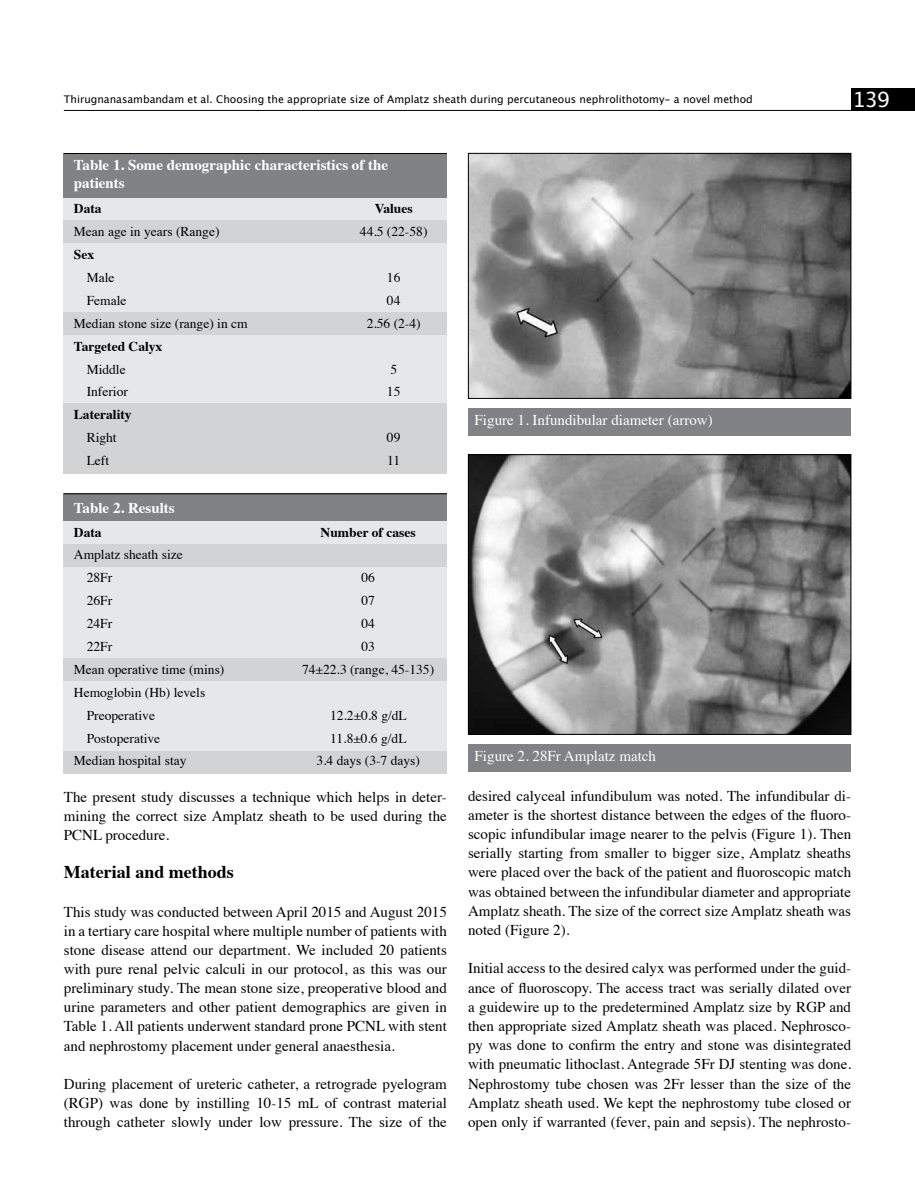
<style>
.page{position:relative;width:915px;height:1191px;background:#fff}
.page>*{position:absolute;margin:0;border:0;box-sizing:border-box;transform-origin:0 0}
.t1{font:21px "Lucida Grande";color:#fff}
.t2{font:700 18px "Times";color:#000}
.t3{font:15px/19.2px "Times";color:#000;text-align:justify}
.t4{font:700 15px/18px "Times";color:#fff}
.t5{font:15px "Times";color:#fff}
.t6{font:13.5px/23px "Times";color:#000}
.t7{font:700 13.5px "Times";color:#000}
.t8{font:10.5px "Lucida Grande";color:#000}
</style>
<div class="page">
<div style="left:64px;top:197px;width:382px;height:277px;background:#e6e7e8"></div>
<div style="left:64px;top:153px;width:382px;height:44px;background:#808285"></div>
<div style="left:64px;top:221px;width:382px;height:22px;background:#d1d3d4"></div>
<div style="left:64px;top:312px;width:382px;height:22px;background:#d1d3d4"></div>
<div style="left:64px;top:403px;width:382px;height:71px;background:#d1d3d4"></div>
<hr style="left:64px;top:153px;width:383px;height:1px;background:#000">
<div style="left:64px;top:520px;width:382px;height:253px;background:#e6e7e8"></div>
<div style="left:64px;top:493px;width:382px;height:27px;background:#808285"></div>
<div style="left:64px;top:544px;width:382px;height:22px;background:#d1d3d4"></div>
<div style="left:64px;top:658px;width:382px;height:22px;background:#d1d3d4"></div>
<div style="left:64px;top:750px;width:382px;height:23px;background:#d1d3d4"></div>
<hr style="left:64px;top:493px;width:383px;height:1px;background:#000">
<img style="left:470px;top:155px;width:378px;height:241px">
<div style="left:468px;top:153px;width:382px;height:245px;border:1px solid #000"></div>
<div style="left:468px;top:408px;width:382px;height:27px;background:#808285"></div>
<img style="left:470px;top:456px;width:378px;height:276px">
<div style="left:468px;top:454px;width:382px;height:280px;border:1px solid #000"></div>
<div style="left:468px;top:744px;width:382px;height:27px;background:#808285"></div>
<hr style="left:64px;top:110px;width:786px;height:1px;background:#000">
<div style="left:850px;top:88px;width:64px;height:23px;background:#000"></div>
<p class="t8" style="left:64px;top:94px;width:690px">Thirugnanasambandam et al. Choosing the appropriate size of Amplatz sheath during percutaneous nephrolithotomy- a novel method</p>
<h1 class="t1" style="left:852px;top:88px;width:39px">139</h1>
<p class="t4" style="left:74px;top:155px;width:315px">Table 1. Some demographic characteristics of the patients</p>
<p class="t7" style="left:74px;top:196px;width:29px">Data</p>
<p class="t7" style="left:374px;top:196px;width:39px">Values</p>
<p class="t6" style="left:74px;top:219px;width:147px">Mean age in years (Range)</p>
<p class="t6" style="left:360px;top:219px;width:69px">44.5 (22-58)</p>
<p class="t7" style="left:74px;top:242px;width:22px">Sex</p>
<p class="t6" style="left:87px;top:265px;width:29px">Male</p>
<p class="t6" style="left:387px;top:265px;width:15px">16</p>
<p class="t6" style="left:87px;top:288px;width:41px">Female</p>
<p class="t6" style="left:387px;top:288px;width:15px">04</p>
<p class="t6" style="left:74px;top:310px;width:175px">Median stone size (range) in cm</p>
<p class="t6" style="left:366px;top:310px;width:55px">2.56 (2-4)</p>
<p class="t7" style="left:74px;top:333px;width:90px">Targeted Calyx</p>
<p class="t6" style="left:87px;top:356px;width:41px">Middle</p>
<p class="t6" style="left:390px;top:356px;width:8px">5</p>
<p class="t6" style="left:87px;top:379px;width:43px">Inferior</p>
<p class="t6" style="left:387px;top:379px;width:15px">15</p>
<p class="t7" style="left:74px;top:402px;width:59px">Laterality</p>
<p class="t6" style="left:87px;top:425px;width:32px">Right</p>
<p class="t6" style="left:387px;top:425px;width:15px">09</p>
<p class="t6" style="left:87px;top:448px;width:24px">Left</p>
<p class="t6" style="left:387px;top:448px;width:15px">11</p>
<p class="t4" style="left:74px;top:497px;width:102px">Table 2. Results</p>
<p class="t7" style="left:74px;top:519px;width:29px">Data</p>
<p class="t7" style="left:320px;top:519px;width:96px">Number of cases</p>
<p class="t6" style="left:87px;top:542px;width:97px;text-indent:-13px">Amplatz sheath size<br>28Fr</p>
<p class="t6" style="left:361px;top:565px;width:15px">06</p>
<p class="t6" style="left:87px;top:588px;width:27px">26Fr</p>
<p class="t6" style="left:361px;top:588px;width:15px">07</p>
<p class="t6" style="left:87px;top:611px;width:27px">24Fr</p>
<p class="t6" style="left:361px;top:611px;width:15px">04</p>
<p class="t6" style="left:87px;top:634px;width:27px">22Fr</p>
<p class="t6" style="left:361px;top:634px;width:15px">03</p>
<p class="t6" style="left:74px;top:657px;width:152px">Mean operative time (mins)</p>
<p class="t6" style="left:302px;top:657px;width:133px">74±22.3 (range, 45-135)</p>
<p class="t6" style="left:87px;top:679px;width:120px;text-indent:-13px">Hemoglobin (Hb) levels<br>Preoperative</p>
<p class="t6" style="left:330px;top:702px;width:78px">12.2±0.8 g/dL</p>
<p class="t6" style="left:87px;top:725px;width:75px">Postoperative</p>
<p class="t6" style="left:330px;top:725px;width:78px">11.8±0.6 g/dL</p>
<p class="t6" style="left:74px;top:748px;width:114px">Median hospital stay</p>
<p class="t6" style="left:316px;top:748px;width:105px">3.4 days (3-7 days)</p>
<p class="t3" style="left:64px;top:786px;width:384px">The present study discusses a technique which helps in deter&shy;mining the correct size Amplatz sheath to be used during the PCNL procedure.</p>
<p class="t2" style="left:64px;top:855px;width:171px">Material and methods</p>
<p class="t3" style="left:64px;top:900px;width:384px">This study was conducted between April 2015 and August 2015 in a tertiary care hospital where multiple number of patients with stone disease attend our department. We included 20 patients with pure renal pelvic calculi in our protocol, as this was our preliminary study. The mean stone size, preoperative blood and urine parameters and other patient demographics are given in Table 1. All patients underwent standard prone PCNL with stent and nephrostomy placement under general anaesthesia.</p>
<p class="t3" style="left:64px;top:1073px;width:384px">During placement of ureteric catheter, a retrograde pyelogram (RGP) was done by instilling 10-15 mL of contrast material through catheter slowly under low pressure. The size of the</p>
<p class="t5" style="left:474px;top:406px;width:239px">Figure 1. Infundibular diameter (arrow)</p>
<p class="t5" style="left:474px;top:742px;width:183px">Figure 2. 28Fr Amplatz match</p>
<p class="t3" style="left:468px;top:784px;width:384px">desired calyceal infundibulum was noted. The infundibular di&shy;ameter is the shortest distance between the edges of the fluoro&shy;scopic infundibular image nearer to the pelvis (Figure 1). Then serially starting from smaller to bigger size, Amplatz sheaths were placed over the back of the patient and fluoroscopic match was obtained between the infundibular diameter and appropriate Amplatz sheath. The size of the correct size Amplatz sheath was noted (Figure 2).</p>
<p class="t3" style="left:468px;top:957px;width:384px">Initial access to the desired calyx was performed under the guid&shy;ance of fluoroscopy. The access tract was serially dilated over a guidewire up to the predetermined Amplatz size by RGP and then appropriate sized Amplatz sheath was placed. Nephrosco&shy;py was done to confirm the entry and stone was disintegrated with pneumatic lithoclast. Antegrade 5Fr DJ stenting was done.<br>Nephrostomy tube chosen was 2Fr lesser than the size of the Amplatz sheath used. We kept the nephrostomy tube closed or open only if warranted (fever, pain and sepsis). The nephrosto-</p>
</div>
